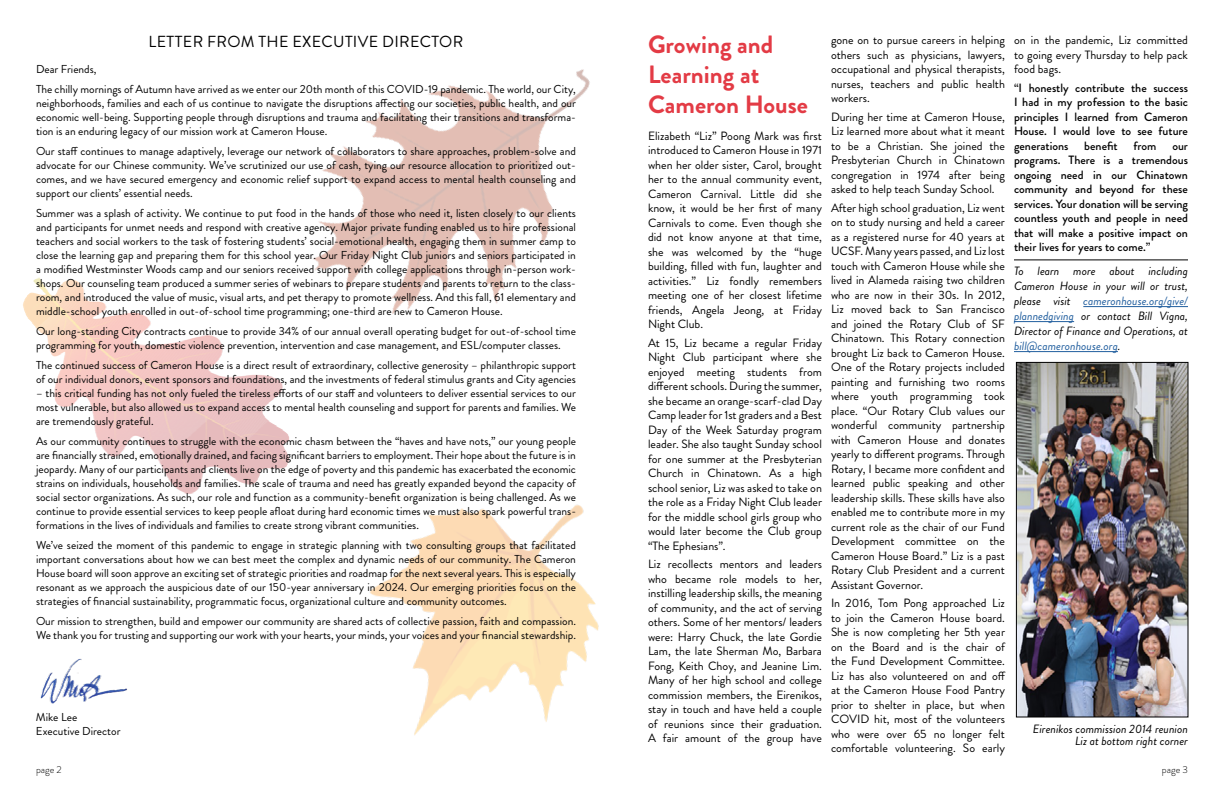
<style>
.page{position:relative;width:1224px;height:792px;background:#fff}
.page>*{position:absolute;margin:0;border:0;box-sizing:border-box;transform-origin:0 0}
.t1{font:700 25px/30px "Brandon Grotesque";color:#e33b45}
.t2{font:16px "Brandon Grotesque";letter-spacing:.02em;color:#000}
.t3{font:12px/14.5px "Brandon Grotesque";color:#000;text-align:justify}
.t4{font:500 12px/14.5px "Brandon Grotesque";color:#000;text-align:justify}
.t5{font:italic 12px/15px "Brandon Grotesque";color:#000;text-align:justify}
.t6{font:11.5px/14px "Brandon Grotesque";color:#000;text-align:justify}
.t7{font:300 10px "Brandon Grotesque";color:#000}
.s1{color:#215e9e}
</style>
<div class="page">
<img style="left:370px;top:504px;width:229px;height:231px">
<img style="left:23px;top:277px;width:266px;height:217px">
<img style="left:223px;top:69px;width:367px;height:320px">
<img style="left:40px;top:658px;width:88px;height:46px">
<hr style="left:1014px;top:259px;width:174px;height:1px;background:#000">
<hr style="left:1083px;top:306px;width:105px;height:1px;background:#215e9e">
<hr style="left:1014px;top:321px;width:60px;height:1px;background:#215e9e">
<hr style="left:1014px;top:351px;width:104px;height:1px;background:#215e9e">
<img style="left:1018px;top:364px;width:168px;height:352px">
<div style="left:1016px;top:362px;width:172px;height:356px;border:1px solid #000"></div>
<h2 class="t2" style="left:149px;top:31px;width:316px">LETTER FROM THE EXECUTIVE DIRECTOR</h2>
<p class="t6" style="left:36px;top:59px;width:541px;line-height:20px">Dear Friends,<br>The chilly mornings of Autumn have arrived as we enter our 20th month of this COVID-19 pandemic. The world, our City,</p>
<p class="t6" style="left:36px;top:96px;width:542px">neighborhoods, families and each of us continue to navigate the disruptions affecting our societies, public health, and our economic well-being. Supporting people through disruptions and trauma and facilitating their transitions and transforma&shy;tion is an enduring legacy of our mission work at Cameron House.</p>
<p class="t6" style="left:36px;top:144px;width:542px">Our staff continues to manage adaptively, leverage our network of collaborators to share approaches, problem-solve and advocate for our Chinese community. We’ve scrutinized our use of cash, tying our resource allocation to prioritized out&shy;comes, and we have secured emergency and economic relief support to expand access to mental health counseling and support our clients’ essential needs.</p>
<p class="t6" style="left:36px;top:206px;width:542px">Summer was a splash of activity. We continue to put food in the hands of those who need it, listen closely to our clients and participants for unmet needs and respond with creative agency. Major private funding enabled us to hire professional teachers and social workers to the task of fostering students’ social-emotional health, engaging them in summer camp to close the learning gap and preparing them for this school year. Our Friday Night Club juniors and seniors participated in a modified Westminster Woods camp and our seniors received support with college applications through in-person work&shy;shops. Our counseling team produced a summer series of webinars to prepare students and parents to return to the class&shy;room, and introduced the value of music, visual arts, and pet therapy to promote wellness. And this fall, 61 elementary and middle-school youth enrolled in out-of-school time programming; one-third are new to Cameron House.</p>
<p class="t6" style="left:36px;top:324px;width:541px">Our long-standing City contracts continue to provide 34% of our annual overall operating budget for out-of-school time programming for youth, domestic violence prevention, intervention and case management, and ESL/computer classes.</p>
<p class="t6" style="left:36px;top:358px;width:542px">The continued success of Cameron House is a direct result of extraordinary, collective generosity – philanthropic support of our individual donors, event sponsors and foundations, and the investments of federal stimulus grants and City agencies</p>
<p class="t6" style="left:36px;top:386px;width:542px">– this critical funding has not only fueled the tireless efforts of our staff and volunteers to deliver essential services to our most vulnerable, but also allowed us to expand access to mental health counseling and support for parents and families. We are tremendously grateful.</p>
<p class="t6" style="left:36px;top:434px;width:542px">As our community continues to struggle with the economic chasm between the “haves and have nots,” our young people are financially strained, emotionally drained, and facing significant barriers to employment. Their hope about the future is in jeopardy. Many of our participants and clients live on the edge of poverty and this pandemic has exacerbated the economic strains on individuals, households and families. The scale of trauma and need has greatly expanded beyond the capacity of social sector organizations. As such, our role and function as a community-benefit organization is being challenged. As we continue to provide essential services to keep people afloat during hard economic times we must also spark powerful trans&shy;formations in the lives of individuals and families to create strong vibrant communities.</p>
<p class="t6" style="left:36px;top:538px;width:542px">We’ve seized the moment of this pandemic to engage in strategic planning with two consulting groups that facilitated important conversations about how we can best meet the complex and dynamic needs of our community. The Cameron House board will soon approve an exciting set of strategic priorities and roadmap for the next several years. This is especially resonant as we approach the auspicious date of our 150-year anniversary in 2024. Our emerging priorities focus on the strategies of financial sustainability, programmatic focus, organizational culture and community outcomes.</p>
<p class="t6" style="left:36px;top:614px;width:541px">Our mission to strengthen, build and empower our community are shared acts of collective passion, faith and compassion.<br>We thank you for trusting and supporting our work with your hearts, your minds, your voices and your financial stewardship.</p>
<p class="t6" style="left:36px;top:710px;width:86px">Mike Lee<br>Executive Director</p>
<h1 class="t1" style="left:648px;top:30px;width:161px">Growing and<br>Learning at<br>Cameron House</h1>
<p class="t3" style="left:648px;top:129px;width:176px">Elizabeth “Liz” Poong Mark was first introduced to Cameron House in 1971 when her older sister, Carol, brought her to the annual community event, Cameron Carnival. Little did she know, it would be her first of many Carnivals to come. Even though she did not know anyone at that time, she was welcomed by the “huge building, filled with fun, laughter and activities.” Liz fondly remembers meeting one of her closest lifetime friends, Angela Jeong, at Friday Night Club.</p>
<p class="t3" style="left:648px;top:336px;width:176px">At 15, Liz became a regular Friday Night Club participant where she enjoyed meeting students from different schools. During the summer, she became an orange-scarf-clad Day Camp leader for 1st graders and a Best Day of the Week Saturday program leader. She also taught Sunday school for one summer at the Presbyterian Church in Chinatown. As a high school senior, Liz was asked to take on the role as a Friday Night Club leader for the middle school girls group who would later become the Club group “The Ephesians”.</p>
<p class="t3" style="left:648px;top:557px;width:176px">Liz recollects mentors and leaders who became role models to her, instilling leadership skills, the meaning of community, and the act of serving others. Some of her mentors/ leaders were: Harry Chuck, the late Gordie Lam, the late Sherman Mo, Barbara Fong, Keith Choy, and Jeanine Lim.<br>Many of her high school and college commission members, the Eirenikos, stay in touch and have held a couple of reunions since their graduation.<br>A fair amount of the group have</p>
<p class="t3" style="left:831px;top:33px;width:175px">gone on to pursue careers in helping others such as physicians, lawyers, occupational and physical therapists, nurses, teachers and public health workers.</p>
<p class="t3" style="left:831px;top:110px;width:176px">During her time at Cameron House, Liz learned more about what it meant to be a Christian. She joined the Presbyterian Church in Chinatown congregation in 1974 after being asked to help teach Sunday School.</p>
<p class="t3" style="left:831px;top:201px;width:176px">After high school graduation, Liz went on to study nursing and held a career as a registered nurse for 40 years at UCSF. Many years passed, and Liz lost touch with Cameron House while she lived in Alameda raising two children who are now in their 30s. In 2012, Liz moved back to San Francisco and joined the Rotary Club of SF Chinatown. This Rotary connection brought Liz back to Cameron House.<br>One of the Rotary projects included painting and furnishing two rooms where youth programming took place. “Our Rotary Club values our wonderful community partnership with Cameron House and donates yearly to different programs. Through Rotary, I became more confident and learned public speaking and other leadership skills. These skills have also enabled me to contribute more in my current role as the chair of our Fund Development committee on the Cameron House Board.” Liz is a past Rotary Club President and a current Assistant Governor.</p>
<p class="t3" style="left:831px;top:596px;width:176px">In 2016, Tom Pong approached Liz to join the Cameron House board.<br>She is now completing her 5th year on the Board and is the chair of the Fund Development Committee.<br>Liz has also volunteered on and off at the Cameron House Food Pantry prior to shelter in place, but when COVID hit, most of the volunteers who were over 65 no longer felt comfortable volunteering. So early</p>
<p class="t3" style="left:1014px;top:33px;width:176px">on in the pandemic, Liz committed to going every Thursday to help pack food bags.</p>
<p class="t4" style="left:1014px;top:81px;width:176px">“I honestly contribute the success I had in my profession to the basic principles I learned from Cameron House. I would love to see future generations</p>
<p class="t4" style="left:1084px;top:139px;width:35px">benefit</p>
<p class="t4" style="left:1134px;top:139px;width:24px">from</p>
<p class="t4" style="left:1014px;top:139px;width:176px;text-indent:158px">our programs. There is a tremendous ongoing need in our Chinatown community and beyond for these services. Your donation will be serving countless youth and people in need that will make a positive impact on their lives for years to come.”</p>
<p class="t5" style="left:1014px;top:264px;width:176px">To learn more about including Cameron House in your will or trust, please visit <span class="s1">cameronhouse.org/give/ plannedgiving</span> or contact Bill Vigna, Director of Finance and Operations, at <span class="s1">bill@cameronhouse.org</span>.</p>
<p class="t5" style="left:1033px;top:723px;width:157px;line-height:12px;text-align:right">Eirenikos commission 2014 reunion<br>Liz at bottom right corner</p>
<p class="t7" style="left:36px;top:763px;width:27px">page 2</p>
<p class="t7" style="left:1162px;top:763px;width:28px">page 3</p>
</div>
